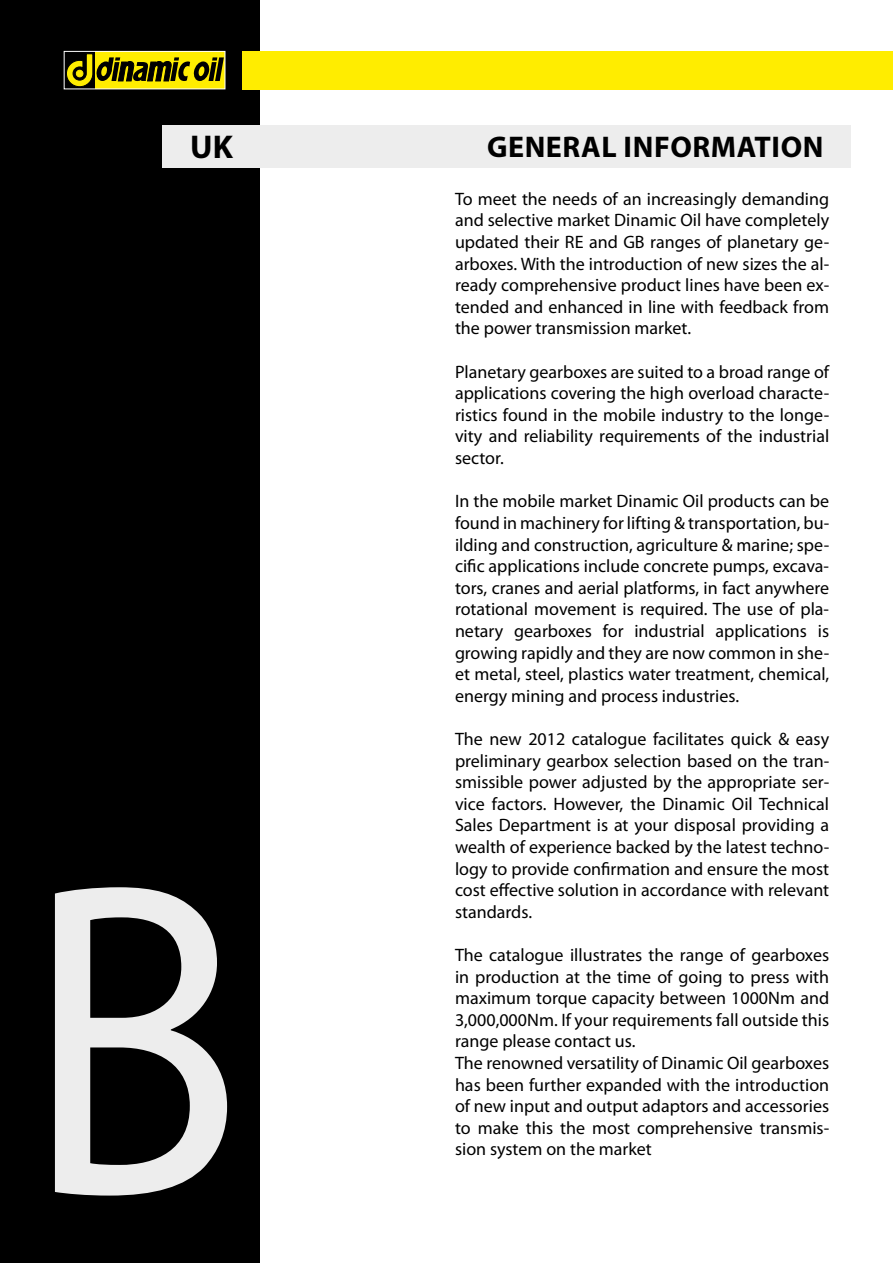
<style>
.page{position:relative;width:893px;height:1263px;background:#fff}
.page>*{position:absolute;margin:0;border:0;box-sizing:border-box;transform-origin:0 0}
.t1{font:450px "Myriad Pro";color:#ededed;scale:.9 1}
.t2{font:700 33px "Myriad Pro";color:#000}
.t3{font:700 30px "Myriad Pro";letter-spacing:.02em;color:#000}
.t4{font:18px/21.6px "Myriad Pro";color:#000;text-align:justify}
</style>
<div class="page">
<div style="left:0;top:0;width:259px;height:1263px;background:#000"></div>
<div style="left:64px;top:52px;width:161px;height:37px;background:#ffed00"></div>
<svg style="left:66px;top:53px;width:29px;height:1px"></svg>
<svg style="left:66px;top:54px;width:157px;height:33px"></svg>
<div style="left:76px;top:70px;width:7px;height:7px;background:#ffed00;border-radius:50%"></div>
<div style="left:76px;top:70px;width:7px;height:7px;border:1px solid #ffed00;border-radius:50%"></div>
<div style="left:64px;top:51px;width:161px;height:38px;border:1px solid #fff"></div>
<div style="left:242px;top:51px;width:651px;height:38px;background:#ffed00"></div>
<div style="left:162px;top:125px;width:688px;height:43px;background:#ededed"></div>
<h2 class="t2" style="left:190px;top:126px;width:44px">UK</h2>
<h3 class="t3" style="left:487px;top:127px;width:338px">GENERAL INFORMATION</h3>
<h1 class="t1" style="left:24px;top:764px;width:245px">B</h1>
<p class="t4" style="left:455px;top:188px;width:376px">To meet the needs of an increasingly demanding and selective market Dinamic Oil have completely updated their RE and GB ranges of planetary ge&shy;arboxes. With the introduction of new sizes the al&shy;ready comprehensive product lines have been ex&shy;tended and enhanced in line with feedback from the power transmission market.</p>
<p class="t4" style="left:455px;top:361px;width:376px">Planetary gearboxes are suited to a broad range of applications covering the high overload characte&shy;ristics found in the mobile industry to the longe&shy;vity and reliability requirements of the industrial sector.</p>
<p class="t4" style="left:455px;top:490px;width:376px">In the mobile market Dinamic Oil products can be found in machinery for lifting &amp; transportation, bu&shy;ilding and construction, agriculture &amp; marine; spe&shy;cific applications include concrete pumps, excava&shy;tors, cranes and aerial platforms, in fact anywhere rotational movement is required. The use of pla&shy;netary gearboxes for industrial applications is growing rapidly and they are now common in she&shy;et metal, steel, plastics water treatment, chemical, energy mining and process industries.</p>
<p class="t4" style="left:455px;top:728px;width:376px">The new 2012 catalogue facilitates quick &amp; easy preliminary gearbox selection based on the tran&shy;smissible power adjusted by the appropriate ser&shy;vice factors. However, the Dinamic Oil Technical Sales Department is at your disposal providing a wealth of experience backed by the latest techno&shy;logy to provide confirmation and ensure the most cost effective solution in accordance with relevant standards.</p>
<p class="t4" style="left:455px;top:944px;width:376px;text-align:left">The catalogue illustrates the range of gearboxes in production at the time of going to press with maximum torque capacity between 1000Nm and 3,000,000Nm. If your requirements fall outside this range please contact us.<br>The renowned versatility of Dinamic Oil gearboxes has been further expanded with the introduction of new input and output adaptors and accessories to make this the most comprehensive transmis&shy;sion system on the market</p>
</div>
